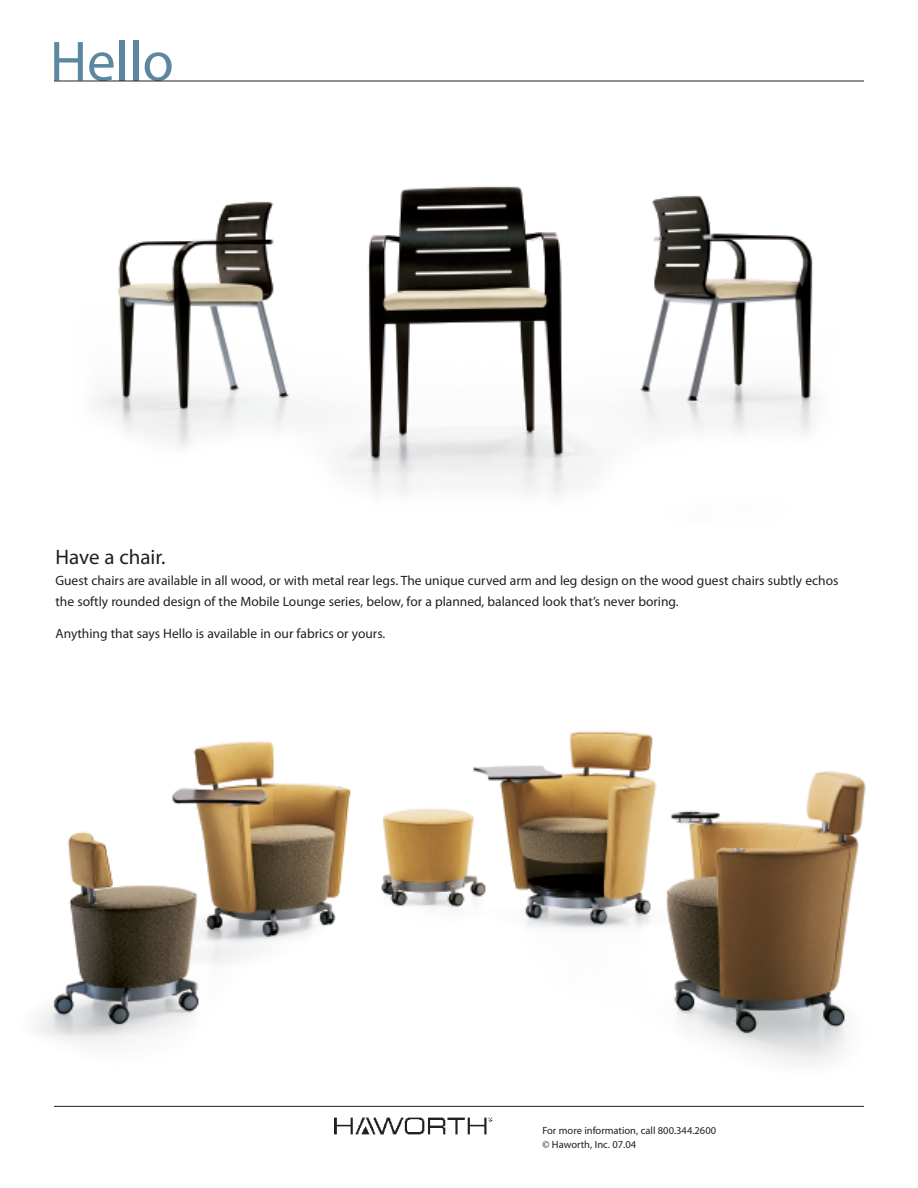
<style>
.page{position:relative;width:918px;height:1188px;background:#fff}
.page>*{position:absolute;margin:0;border:0;box-sizing:border-box;transform-origin:0 0}
.t1{font:57px "Myriad Pro";color:#5c87a1}
.t2{font:21px "Myriad Pro";color:#231f20}
.t3{font:13.5px/21px "Myriad Pro";color:#231f20}
.t4{font:10.5px/13.5px "Myriad Pro";color:#231f20}
</style>
<div class="page">
<img style="left:334px;top:1117px;width:159px;height:18px">
<hr style="left:54px;top:1106px;width:810px;height:1px;background:#231f20">
<img style="left:95px;top:186px;width:722px;height:310px">
<img style="left:37px;top:731px;width:829px;height:333px">
<hr style="left:54px;top:81px;width:810px;height:1px;background:#231f20">
<h1 class="t1" style="left:50px;top:40px;width:125px">Hello</h1>
<h2 class="t2" style="left:56px;top:549px;width:112px">Have a chair.</h2>
<p class="t3" style="left:56px;top:571px;width:784px">Guest chairs are available in all wood, or with metal rear legs. The unique curved arm and leg design on the wood guest chairs subtly echos the softly rounded design of the Mobile Lounge series, below, for a planned, balanced look that’s never boring.</p>
<p class="t3" style="left:55px;top:624px;width:331px">Anything that says Hello is available in our fabrics or yours.</p>
<p class="t4" style="left:542px;top:1125px;width:175px">For more information, call 800.344.2600 © Haworth, Inc. 07.04</p>
</div>
